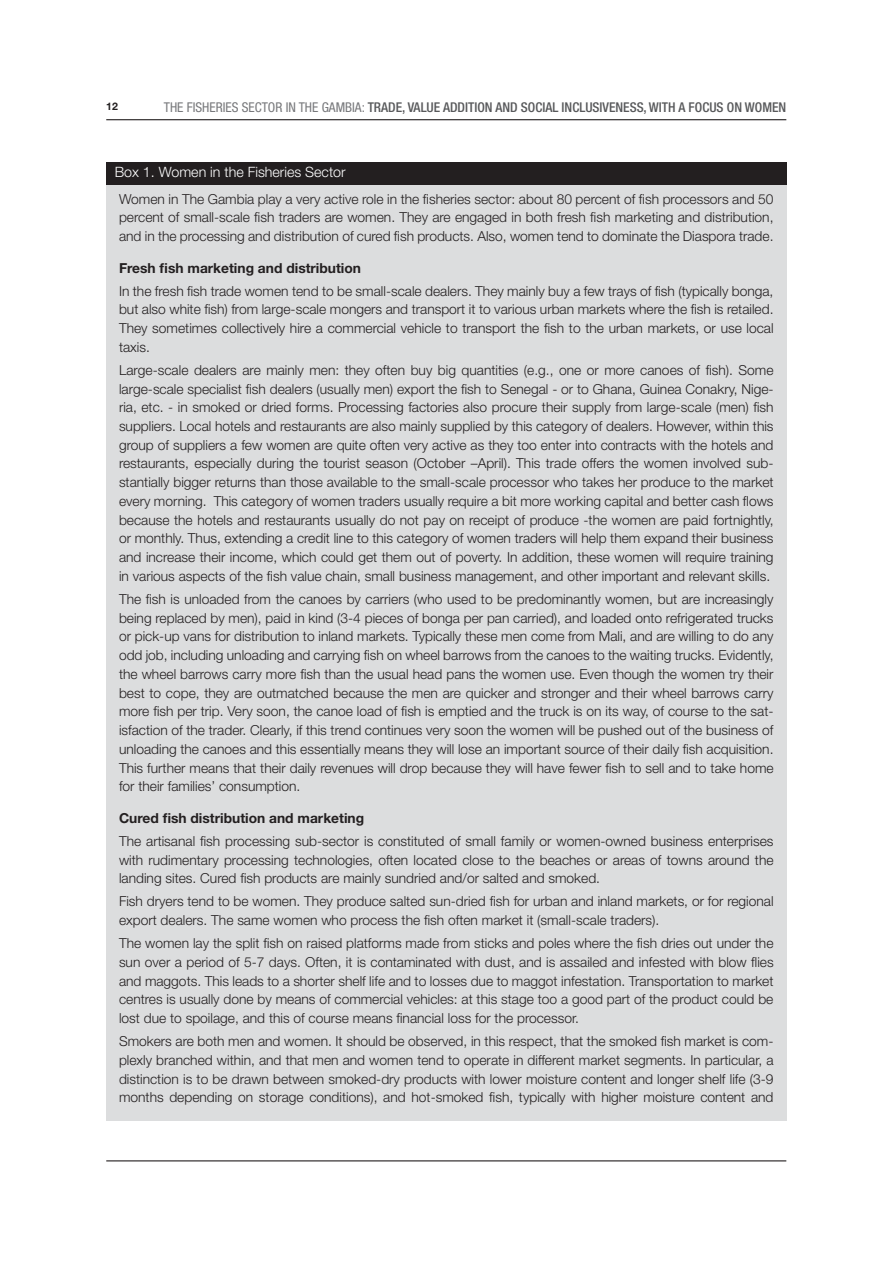
<style>
.page{position:relative;width:893px;height:1263px;background:#fff}
.page>*{position:absolute;margin:0;border:0;box-sizing:border-box;transform-origin:0 0}
.t1{font:300 14.25px "Helvetica Neue LT Std";color:#fff}
.t2{font:300 13.8px/18.8px "Helvetica Neue LT Std";color:#231f20;text-align:justify}
.t3{font:700 13.8px "Helvetica Neue LT Std";color:#231f20}
.t4{font:500 condensed 13.5px "Helvetica Neue LT Std";color:#58595b}
.t5{font:700 10.5px "Helvetica Neue LT Std";color:#231f20}
.s1{font-weight:400;color:#77787b}
</style>
<div class="page">
<hr style="left:106px;top:119px;width:680px;height:1px;background:#231f20">
<hr style="left:106px;top:1160px;width:680px;height:1px;background:#231f20">
<div style="left:106px;top:185px;width:680px;height:936px;background:#dcddde"></div>
<div style="left:106px;top:162px;width:680px;height:23px;background:#231f20"></div>
<p class="t5" style="left:106px;top:102px;width:13px">12</p>
<p class="t4" style="left:164px;top:99px;width:624px"><span class="s1">THE FISHERIES SECTOR IN THE GAMBIA:</span> TRADE, VALUE ADDITION AND SOCIAL INCLUSIVENESS, WITH A FOCUS ON WOMEN</p>
<p class="t1" style="left:115px;top:167px;width:232px">Box 1. Women in the Fisheries Sector</p>
<p class="t2" style="left:119px;top:191px;width:656px">Women in The Gambia play a very active role in the fisheries sector: about 80 percent of fish processors and 50 percent of small-scale fish traders are women. They are engaged in both fresh fish marketing and distribution, and in the processing and distribution of cured fish products. Also, women tend to dominate the Diaspora trade.</p>
<p class="t3" style="left:119px;top:262px;width:244px">Fresh fish marketing and distribution</p>
<p class="t2" style="left:119px;top:283px;width:656px">In the fresh fish trade women tend to be small-scale dealers. They mainly buy a few trays of fish (typically bonga, but also white fish) from large-scale mongers and transport it to various urban markets where the fish is retailed.<br>They sometimes collectively hire a commercial vehicle to transport the fish to the urban markets, or use local taxis.</p>
<p class="t2" style="left:119px;top:362px;width:656px">Large-scale dealers are mainly men: they often buy big quantities (e.g., one or more canoes of fish). Some large-scale specialist fish dealers (usually men) export the fish to Senegal - or to Ghana, Guinea Conakry, Nige&shy;ria, etc. - in smoked or dried forms. Processing factories also procure their supply from large-scale (men) fish suppliers. Local hotels and restaurants are also mainly supplied by this category of dealers. However, within this group of suppliers a few women are quite often very active as they too enter into contracts with the hotels and restaurants, especially during the tourist season (October –April). This trade offers the women involved sub&shy;stantially bigger returns than those available to the small-scale processor who takes her produce to the market every morning. This category of women traders usually require a bit more working capital and better cash flows because the hotels and restaurants usually do not pay on receipt of produce -the women are paid fortnightly, or monthly. Thus, extending a credit line to this category of women traders will help them expand their business and increase their income, which could get them out of poverty. In addition, these women will require training in various aspects of the fish value chain, small business management, and other important and relevant skills.</p>
<p class="t2" style="left:119px;top:591px;width:656px">The fish is unloaded from the canoes by carriers (who used to be predominantly women, but are increasingly being replaced by men), paid in kind (3-4 pieces of bonga per pan carried), and loaded onto refrigerated trucks or pick-up vans for distribution to inland markets. Typically these men come from Mali, and are willing to do any odd job, including unloading and carrying fish on wheel barrows from the canoes to the waiting trucks. Evidently, the wheel barrows carry more fish than the usual head pans the women use. Even though the women try their best to cope, they are outmatched because the men are quicker and stronger and their wheel barrows carry more fish per trip. Very soon, the canoe load of fish is emptied and the truck is on its way, of course to the sat&shy;isfaction of the trader. Clearly, if this trend continues very soon the women will be pushed out of the business of unloading the canoes and this essentially means they will lose an important source of their daily fish acquisition.<br>This further means that their daily revenues will drop because they will have fewer fish to sell and to take home for their families’ consumption.</p>
<p class="t3" style="left:119px;top:813px;width:247px">Cured fish distribution and marketing</p>
<p class="t2" style="left:119px;top:833px;width:656px">The artisanal fish processing sub-sector is constituted of small family or women-owned business enterprises with rudimentary processing technologies, often located close to the beaches or areas of towns around the landing sites. Cured fish products are mainly sundried and/or salted and smoked.</p>
<p class="t2" style="left:119px;top:894px;width:656px">Fish dryers tend to be women. They produce salted sun-dried fish for urban and inland markets, or for regional export dealers. The same women who process the fish often market it (small-scale traders).</p>
<p class="t2" style="left:119px;top:935px;width:656px">The women lay the split fish on raised platforms made from sticks and poles where the fish dries out under the sun over a period of 5-7 days. Often, it is contaminated with dust, and is assailed and infested with blow flies and maggots. This leads to a shorter shelf life and to losses due to maggot infestation. Transportation to market centres is usually done by means of commercial vehicles: at this stage too a good part of the product could be lost due to spoilage, and this of course means financial loss for the processor.</p>
<p class="t2" style="left:119px;top:1033px;width:656px">Smokers are both men and women. It should be observed, in this respect, that the smoked fish market is com&shy;plexly branched within, and that men and women tend to operate in different market segments. In particular, a distinction is to be drawn between smoked-dry products with lower moisture content and longer shelf life (3-9 months depending on storage conditions), and hot-smoked fish, typically with higher moisture content and</p>
</div>
